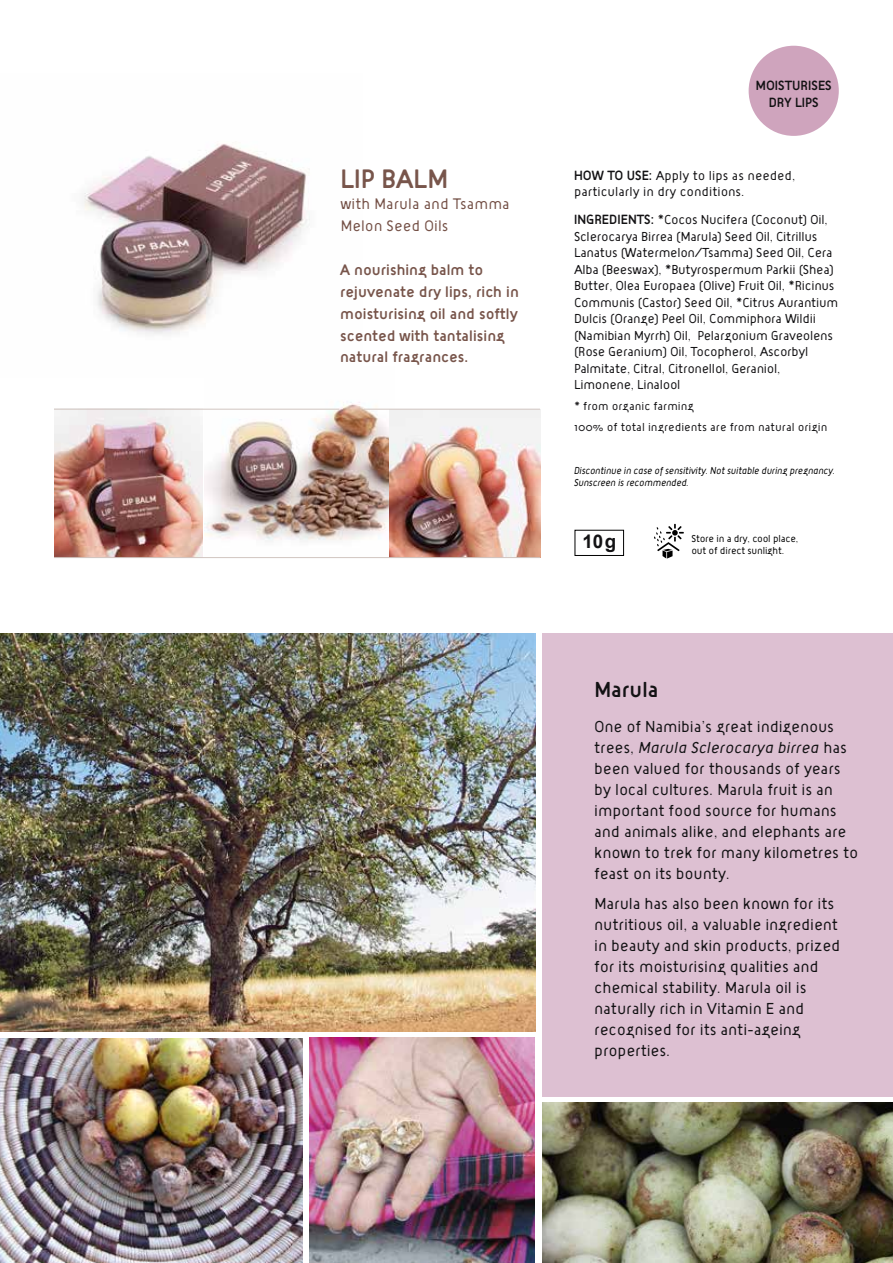
<style>
.page{position:relative;width:893px;height:1263px;background:#fff}
.page>*{position:absolute;margin:0;border:0;box-sizing:border-box;transform-origin:0 0}
.t1{font:27.75px "Target";color:#78554b}
.t2{font:22.5px "Target";color:#131214}
.t3{font:700 18.75px "Arial";color:#131214}
.t4{font:300 16.5px/21px "Target";letter-spacing:-.01em;color:#131214}
.t5{font:15.9px/21.8px "Target";color:#78554b}
.t6{font:300 15.9px/21.8px "Target";color:#755147}
.t7{font:13.8px/16.5px "Target";color:#131214;text-align:center}
.t8{font:300 13.5px/16.5px "Target";letter-spacing:-.02em;color:#131214}
.t9{font:300 13.5px/16.5px "Target";color:#131214}
.t10{font:300 12px/20.7px "Target";color:#131214}
.t11{font:italic 300 10.5px/12px "Target";letter-spacing:-.02em;color:#000;scale:.92 1}
.t12{font:300 10.5px/12px "Target";letter-spacing:-.02em;color:#000}
.s1{font-weight:400;font-size:13.8px}
.s2{font-style:italic}
</style>
<div class="page">
<img style="left:54px;top:408px;width:149px;height:149px">
<img style="left:204px;top:402px;width:190px;height:154px">
<img style="left:390px;top:410px;width:151px;height:147px">
<img style="left:83px;top:144px;width:227px;height:191px">
<svg style="left:654px;top:524px;width:30px;height:35px"></svg>
<div style="left:575px;top:530px;width:49px;height:26px;border:1px solid #000"></div>
<hr style="left:54px;top:557px;width:486px;height:1px;background:#d1c5c0">
<hr style="left:364px;top:409px;width:176px;height:1px;background:#d1c5c0">
<hr style="left:54px;top:409px;width:285px;height:1px;background:#d1c5c0">
<img style="left:309px;top:1037px;width:226px;height:226px">
<img style="left:0;top:633px;width:536px;height:398px">
<img style="left:0;top:1038px;width:303px;height:225px">
<div style="left:542px;top:633px;width:351px;height:464px;background:#ddc0d2"></div>
<img style="left:542px;top:1102px;width:351px;height:161px">
<div style="left:749px;top:46px;width:90px;height:90px;background:#cfa4bd;border-radius:50%"></div>
<h1 class="t1" style="left:341px;top:161px;width:109px">LIP BALM</h1>
<p class="t6" style="left:341px;top:193px;width:171px">with Marula and Tsamma<br>Melon Seed Oils</p>
<p class="t5" style="left:340px;top:259px;width:180px">A nourishing balm to rejuvenate dry lips, rich in moisturising oil and softly scented with tantalising natural fragrances.</p>
<p class="t7" style="left:756px;top:77px;width:78px">MOISTURISES<br>DRY LIPS</p>
<p class="t9" style="left:574px;top:167px;width:223px"><span class="s1">HOW TO USE:</span> Apply to lips as needed, particularly in dry conditions.</p>
<p class="t8" style="left:574px;top:211px;width:266px"><span class="s1">INGREDIENTS:</span> *Cocos Nucifera (Coconut) Oil, Sclerocarya Birrea (Marula) Seed Oil, Citrillus Lanatus (Watermelon/Tsamma) Seed Oil, Cera Alba (Beeswax), *Butyrospermum Parkii (Shea)<br>Butter, Olea Europaea (Olive) Fruit Oil, *Ricinus Communis (Castor) Seed Oil, *Citrus Aurantium Dulcis (Orange) Peel Oil, Commiphora Wildii (Namibian Myrrh) Oil, Pelargonium Graveolens (Rose Geranium) Oil, Tocopherol, Ascorbyl Palmitate, Citral, Citronellol, Geraniol, Limonene, Linalool</p>
<p class="t10" style="left:574px;top:396px;width:255px">* from organic farming<br>100% of total ingredients are from natural origin</p>
<p class="t11" style="left:574px;top:464px;width:285px">Discontinue in case of sensitivity. Not suitable during pregnancy.<br>Sunscreen is recommended.</p>
<p class="t3" style="left:582px;top:529px;width:35px">10 g</p>
<p class="t12" style="left:691px;top:532px;width:108px">Store in a dry, cool place, out of direct sunlight.</p>
<h2 class="t2" style="left:594px;top:676px;width:66px">Marula</h2>
<p class="t4" style="left:594px;top:716px;width:266px">One of Namibia’s great indigenous trees, <span class="s2">Marula Sclerocarya birrea</span> has been valued for thousands of years by local cultures. Marula fruit is an important food source for humans and animals alike, and elephants are known to trek for many kilometres to feast on its bounty.</p>
<p class="t4" style="left:594px;top:892px;width:248px">Marula has also been known for its nutritious oil, a valuable ingredient in beauty and skin products, prized for its moisturising qualities and chemical stability. Marula oil is naturally rich in Vitamin E and recognised for its anti-ageing properties.</p>
</div>
